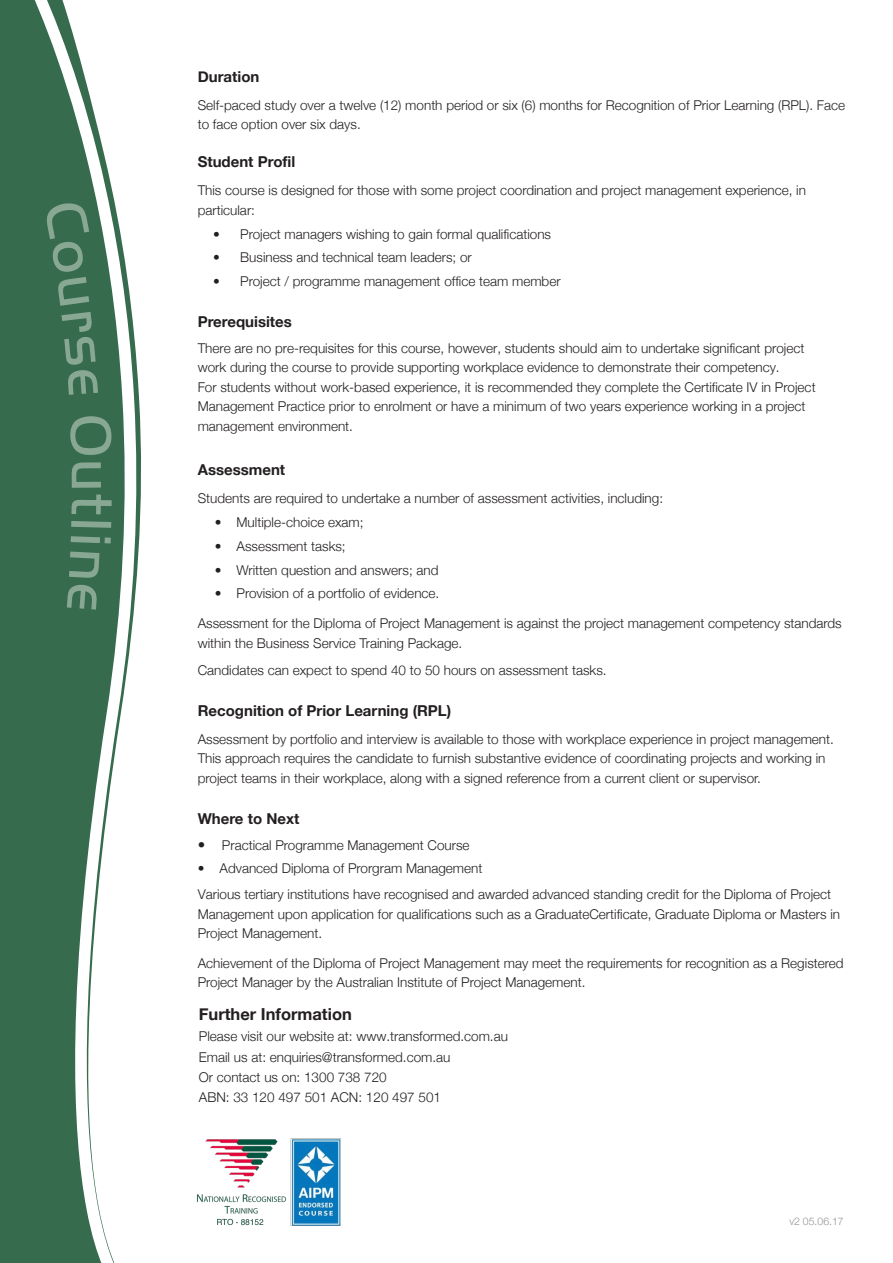
<style>
.page{position:relative;width:893px;height:1263px;background:#fff}
.page>*{position:absolute;margin:0;border:0;box-sizing:border-box;transform-origin:0 0}
.t1{font:59.85px "Handel Got D Ligh";color:#89a894}
.t2{font:700 16.5px "Helvetica Neue";color:#231f20}
.Standard_H3{font:700 15px "Helvetica Neue";color:#231f20}
.Standard_H3-2{font:700 15px "Helvetica Neue";color:#231f20}
.bullets{font:700 15px "Helvetica Neue";color:#231f20}
.Standard_H3-3{font:300 13.5px/19.5px "Helvetica Neue";color:#231f20}
.bullets-2{font:300 13.5px "Helvetica Neue";color:#231f20}
.body{font:300 10.5px "Helvetica Neue";color:#939598}
.s1{font-style:inherit}
.s2{font-size:15px}
</style>
<div class="page">
<div style="left:0;top:0;width:30px;height:1263px;background:#366b4e"></div>
<svg style="left:30px;top:0;width:111px;height:1263px;fill:#366b4e"></svg>
<img style="left:196px;top:1138px;width:144px;height:88px">
<div style="left:44px;top:200px;width:46px;height:106px;background:#366b4e"></div>
<div style="left:61px;top:312px;width:37px;height:83px;background:#366b4e"></div>
<div style="left:70px;top:415px;width:43px;height:41px;background:#366b4e"></div>
<svg style="left:71px;top:494px;width:41px;height:34px"></svg>
<svg style="left:69px;top:551px;width:31px;height:27px"></svg>
<svg style="left:71px;top:536px;width:40px;height:7px"></svg>
<svg style="left:67px;top:584px;width:31px;height:26px"></svg>
<p class="t1" style="left:125px;top:459px;width:35px;rotate:90deg">u</p>
<p class="Standard_H3" style="left:198px;top:64px;width:63px">Duration</p>
<p class="Standard_H3-3" style="left:198px;top:94px;width:649px">Self-paced study over a twelve (12) month period or six (6) months for Recognition of Prior Learning (RPL). Face to face option over six days.</p>
<p class="Standard_H3" style="left:198px;top:150px;width:99px">Student Pr<span class="s1">ofil</span></p>
<p class="Standard_H3-3" style="left:198px;top:180px;width:610px">This course is designed for those with some project coordination and project management experience, in particular:</p>
<p class="bullets-2" style="left:213px;top:223px;width:339px">• Project managers wishing to gain formal qualifications</p>
<p class="bullets-2" style="left:213px;top:247px;width:260px">• Business and technical team leaders; or</p>
<p class="bullets-2" style="left:213px;top:270px;width:349px">• Project / programme management office team member</p>
<p class="Standard_H3-2" style="left:198px;top:310px;width:96px">Prerequisites</p>
<p class="Standard_H3-3" style="left:198px;top:337px;width:619px">There are no pre-requisites for this course, however, students should aim to undertake significant project work during the course to provide supporting workplace evidence to demonstrate their competency.<br>For students without work-based experience, it is recommended they complete the Certificate IV in Project Management Practice prior to enrolment or have a minimum of two years experience working in a project management environment.</p>
<p class="Standard_H3-2" style="left:198px;top:458px;width:89px">Assessment</p>
<p class="Standard_H3-3" style="left:198px;top:488px;width:467px">Students are required to undertake a number of assessment activities, including:</p>
<p class="bullets-2" style="left:215px;top:511px;width:150px">• Multiple-choice exam;</p>
<p class="bullets-2" style="left:215px;top:535px;width:132px">• Assessment tasks;</p>
<p class="bullets-2" style="left:215px;top:559px;width:225px">• Written question and answers; and</p>
<p class="bullets-2" style="left:215px;top:583px;width:226px">• Provision of a portfolio of evidence.</p>
<p class="Standard_H3-3" style="left:198px;top:613px;width:645px">Assessment for the Diploma of Project Management is against the project management competency standards within the Business Service Training Package.</p>
<p class="Standard_H3-3" style="left:198px;top:659px;width:410px">Candidates can expect to spend 40 to 50 hours on assessment tasks.</p>
<p class="Standard_H3" style="left:198px;top:699px;width:255px">Recognition of Prior Learning (RPL)</p>
<p class="Standard_H3-3" style="left:198px;top:728px;width:638px">Assessment by portfolio and interview is available to those with workplace experience in project management.<br>This approach requires the candidate to furnish substantive evidence of coordinating projects and working in project teams in their workplace, along with a signed reference from a current client or supervisor.</p>
<p class="bullets" style="left:198px;top:807px;width:103px"><span class="s1">Wher</span>e to Next</p>
<p class="bullets-2" style="left:198px;top:834px;width:273px"><span class="s2">•</span> Practical Programme Management Course</p>
<p class="bullets-2" style="left:198px;top:858px;width:286px">• Advanced Diploma of Prorgram Management</p>
<p class="Standard_H3-3" style="left:198px;top:884px;width:644px">Various tertiary institutions have recognised and awarded advanced standing credit for the Diploma of Project<br>Management upon application for qualifications such as a GraduateCertificate, Graduate Diploma or Masters in<br>Project Management.</p>
<p class="Standard_H3-3" style="left:198px;top:952px;width:647px">Achievement of the Diploma of Project Management may meet the requirements for recognition as a Registered<br>Project Manager by the Australian Institute of Project Management.</p>
<p class="t2" style="left:199px;top:1001px;width:155px">Further Information</p>
<p class="Standard_H3-3" style="left:199px;top:1025px;width:311px;line-height:20.2px">Please visit our website at: www.transformed.com.au Email us at: enquiries@transformed.com.au<br>Or contact us on: 1300 738 720<br>ABN: 33 120 497 501 ACN: 120 497 501</p>
<p class="body" style="left:789px;top:1213px;width:56px">v2 05.06.17</p>
</div>
